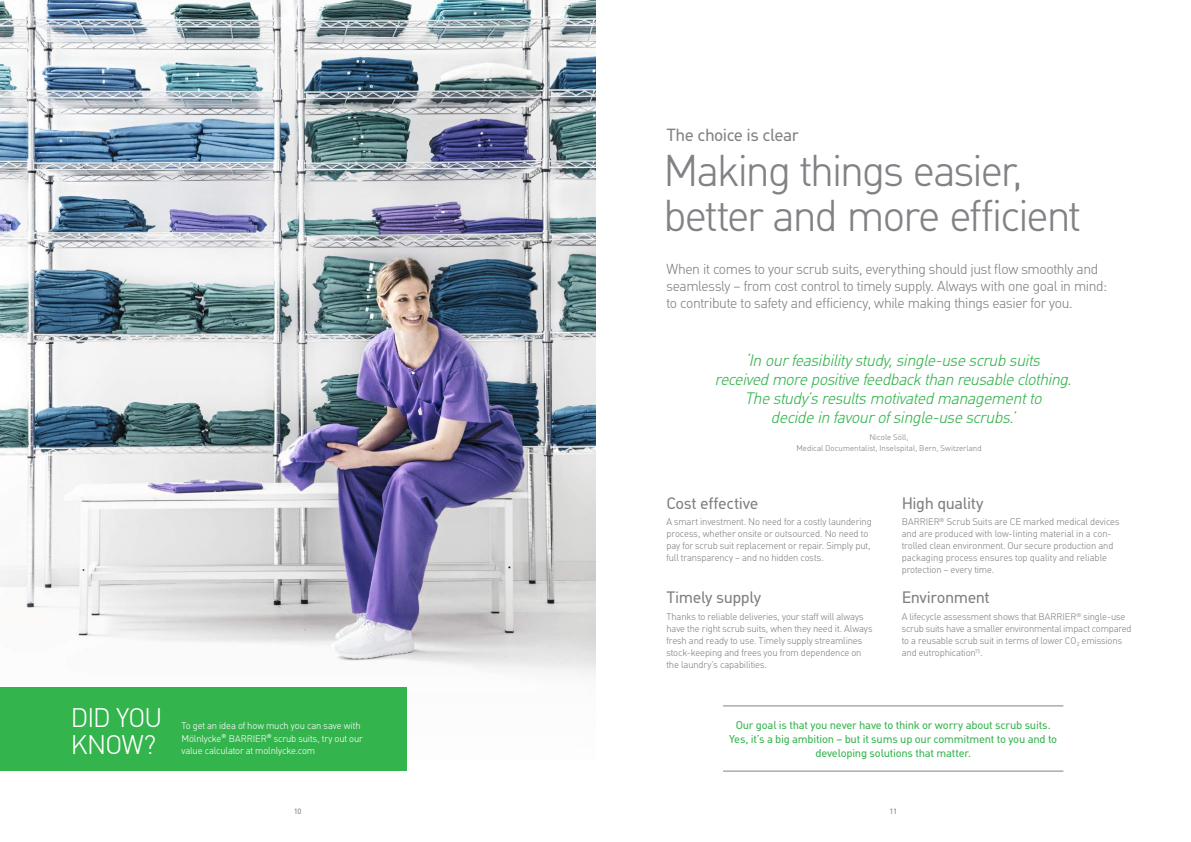
<style>
.page{position:relative;width:1191px;height:842px;background:#fff}
.page>*{position:absolute;margin:0;border:0;box-sizing:border-box;transform-origin:0 0}
.t1{font:300 43px/45px "MHC Din";letter-spacing:-.045em;color:#808285}
.t2{font:300 26px "MHC Din";letter-spacing:-.03em;color:#fff}
.t3{font:17px "MHC Din";letter-spacing:-.03em;color:#808285}
.t4{font:italic 300 16px/19px "MHC Din";letter-spacing:-.025em;color:#34b44d;text-align:center}
.t5{font:16px "MHC Din";letter-spacing:-.025em;color:#808083}
.t6{font:300 14px/17px "MHC Din";letter-spacing:-.025em;color:#808285}
.t7{font:11px/14px "MHC Din";letter-spacing:-.02em;color:#34b44d;text-align:center}
.t8{font:300 9.5px "MHC Din";letter-spacing:-.01em;color:#808285}
.t9{font:300 9.5px/12.5px "MHC Din";letter-spacing:-.01em;color:#fff}
.t10{font:300 8px/10.5px "MHC Din";letter-spacing:.005em;color:#808285;text-align:center}
.t11{font:7.5px "MHC Din";color:#808285}
.s1{font-size:9.2px}
</style>
<div class="page">
<img style="left:0;top:0;width:595px;height:759px">
<div style="left:0;top:687px;width:406px;height:84px;background:#34b44d"></div>
<hr style="left:723px;top:771px;width:340px;height:1px;background:#808285">
<hr style="left:723px;top:706px;width:340px;height:1px;background:#808285">
<p class="t2" style="left:71px;top:703px;width:93px">DID YOU</p>
<p class="t2" style="left:71px;top:730px;width:87px">KNOW?</p>
<p class="t9" style="left:181px;top:720px;width:183px">To get an idea of how much you can save with<br>Mölnlycke<sup>®</sup> <span class="s1">BARRIER</span><sup>®</sup> scrub suits, try out our</p>
<p class="t9" style="left:181px;top:745px;width:135px">value calculator at molnlycke.com</p>
<p class="t11" style="left:294px;top:806px;width:9px">10</p>
<p class="t3" style="left:666px;top:125px;width:134px">The choice is clear</p>
<p class="t1" style="left:663px;top:149px;width:418px">Making things easier, better and more effcient</p>
<p class="t6" style="left:666px;top:261px;width:442px">When it comes to your scrub suits, everything should just fow smoothly and seamlessly – from cost control to timely supply. Always with one goal in mind: to contribute to safety and effciency, while making things easier for you.</p>
<p class="t4" style="left:715px;top:351px;width:358px">‘In our feasibility study, single-use scrub suits<br>received more positive feedback than reusable clothing.<br>The study’s results motivated management to<br>decide in favour of single-use scrubs.’</p>
<p class="t10" style="left:796px;top:432px;width:187px">Nicole Söll,<br>Medical Documentalist, Inselspital, Bern, Switzerland</p>
<p class="t5" style="left:666px;top:493px;width:94px">Cost effective</p>
<p class="t5" style="left:901px;top:493px;width:83px">High quality</p>
<p class="t8" style="left:666px;top:516px;width:207px">A smart investment. No need for a costly laundering</p>
<p class="t8" style="left:901px;top:516px;width:219px"><span class="s1">BARRIER</span><sup>®</sup> Scrub Suits are CE marked medical devices</p>
<p class="t8" style="left:666px;top:528px;width:203px">process, whether onsite or outsourced. No need to</p>
<p class="t8" style="left:901px;top:528px;width:211px">and are produced with low-linting material in a con-</p>
<p class="t8" style="left:666px;top:540px;width:206px">pay for scrub suit replacement or repair. Simply put,</p>
<p class="t8" style="left:901px;top:540px;width:213px">trolled clean environment. Our secure production and</p>
<p class="t8" style="left:666px;top:552px;width:159px">full transparency – and no hidden costs.</p>
<p class="t8" style="left:901px;top:552px;width:207px">packaging process ensures top quality and reliable</p>
<p class="t8" style="left:901px;top:564px;width:94px">protection – every time.</p>
<p class="t5" style="left:666px;top:588px;width:96px">Timely supply</p>
<p class="t5" style="left:901px;top:588px;width:90px">Environment</p>
<p class="t8" style="left:666px;top:611px;width:199px">Thanks to reliable deliveries, your staff will always</p>
<p class="t8" style="left:901px;top:611px;width:225px">A lifecycle assessment shows that <span class="s1">BARRIER</span><sup>®</sup> single-use</p>
<p class="t8" style="left:666px;top:623px;width:208px">have the right scrub suits, when they need it. Always</p>
<p class="t8" style="left:901px;top:623px;width:231px">scrub suits have a smaller environmental impact compared</p>
<p class="t8" style="left:666px;top:635px;width:197px">fresh and ready to use. Timely supply streamlines</p>
<p class="t8" style="left:901px;top:635px;width:222px">to a reusable scrub suit in terms of lower <span class="s1">CO</span><sub>2</sub> emissions</p>
<p class="t8" style="left:666px;top:647px;width:197px">stock-keeping and frees you from dependence on</p>
<p class="t8" style="left:901px;top:647px;width:83px">and eutrophication<sup>15</sup> .</p>
<p class="t8" style="left:666px;top:659px;width:102px">the laundry’s capabilities.</p>
<p class="t7" style="left:729px;top:718px;width:329px">Our goal is that you never have to think or worry about scrub suits.<br>Yes, it’s a big ambition – but it sums up our commitment to you and to developing solutions that matter.</p>
<p class="t11" style="left:889px;top:806px;width:9px">11</p>
</div>
